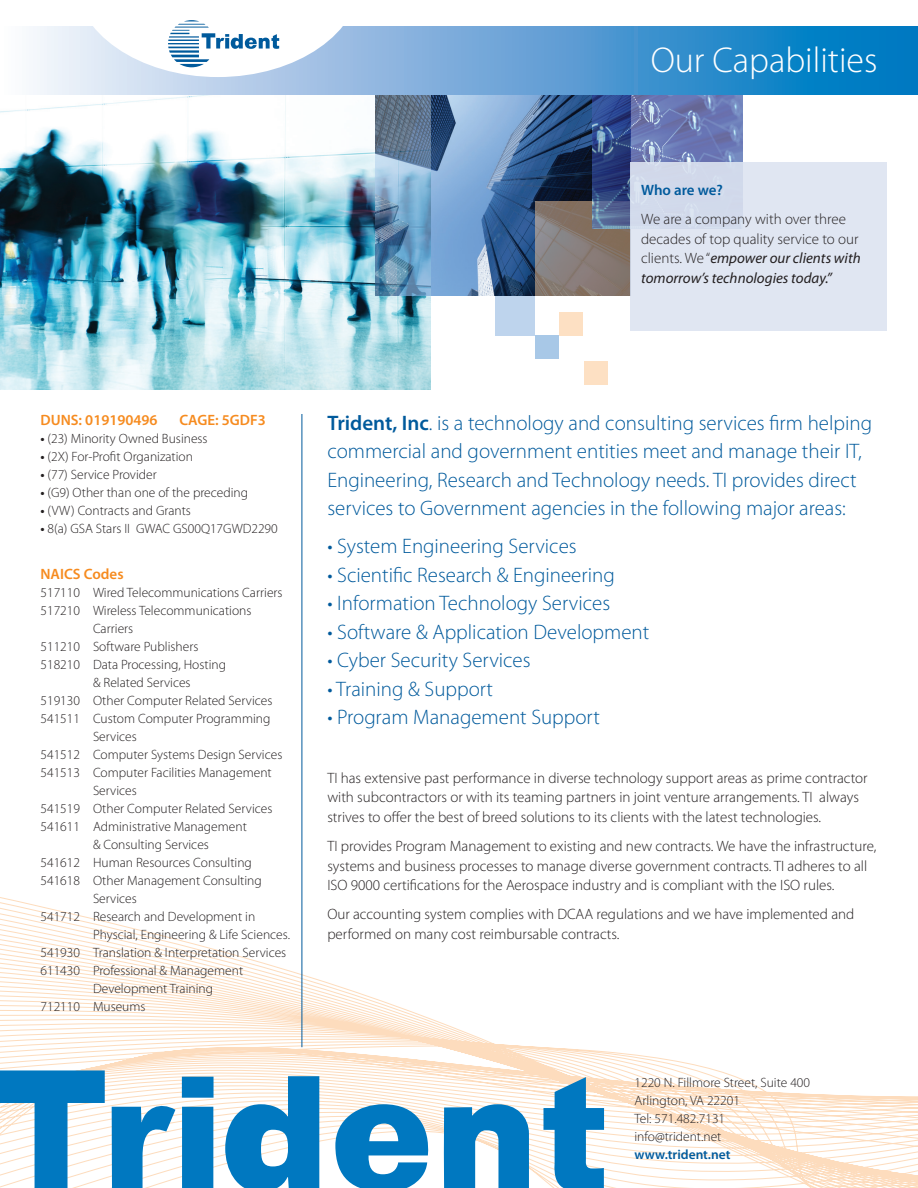
<style>
.page{position:relative;width:918px;height:1188px;background:#fff}
.page>*{position:absolute;margin:0;border:0;box-sizing:border-box;transform-origin:0 0}
.t1{font:300 36px "Myriad Pro";color:#fff}
.Text_Big_Subhead{font:300 21px/28.5px "Myriad Pro";color:#005a9c}
.Text{font:300 15px/19.5px "Myriad Pro";color:#231f20}
.Text_Bold{font:300 15px/19.5px "Myriad Pro";color:#231f20}
.Text_Bold-2{font:600 15px "Myriad Pro";color:#f68b1f}
.Text_Bold-3{font:600 15px "Myriad Pro";letter-spacing:-.005em;color:#005a9c}
.Text_Bold-4{font:300 13.5px/18px "Myriad Pro";color:#231f20}
.t2{font:600 13.5px "Myriad Pro";color:#005a9c}
.s1{font-weight:400;font-style:italic}
.s2{font-weight:600}
</style>
<div class="page">
<svg style="left:0;top:795px;width:918px;height:393px"></svg>
<svg style="left:112px;top:1101px;width:63px;height:87px"></svg>
<svg style="left:182px;top:1077px;width:32px;height:111px;background:#1984c5"></svg>
<svg style="left:335px;top:1104px;width:95px;height:84px"></svg>
<svg style="left:444px;top:1104px;width:85px;height:84px"></svg>
<svg style="left:543px;top:1077px;width:61px;height:111px"></svg>
<svg style="left:225px;top:1076px;width:94px;height:112px"></svg>
<svg style="left:0;top:1052px;width:105px;height:136px"></svg>
<img style="left:430px;top:94px;width:162px;height:202px">
<img style="left:0;top:94px;width:430px;height:296px">
<img style="left:592px;top:94px;width:150px;height:107px">
<div style="left:495px;top:296px;width:40px;height:39px;background:#bed4ed"></div>
<div style="left:535px;top:335px;width:24px;height:24px;background:#a8c8e7"></div>
<div style="left:559px;top:312px;width:23px;height:23px;background:#fde0c3"></div>
<div style="left:584px;top:361px;width:24px;height:23px;background:#fde0c3"></div>
<svg style="left:535px;top:201px;width:95px;height:95px;background:#817876"></svg>
<img style="left:376px;top:94px;width:54px;height:202px">
<hr style="left:302px;top:414px;width:1px;height:633px;background:#005a9c">
<div style="left:0;top:23px;width:918px;height:71px;background:linear-gradient(to right,#fff3fb,#006dbd)"></div>
<div style="left:0;top:0;width:918px;height:26px;background:#fff"></div>
<svg style="left:75px;top:20px;width:286px;height:57px"></svg>
<hr style="left:0;top:23px;width:3px;height:71px;background:#fff">
<div style="left:630px;top:162px;width:257px;height:168px;background:linear-gradient(to right,#d9e0ef,#e2e7f3)"></div>
<p class="t1" style="left:651px;top:38px;width:228px">Our Capabilities</p>
<p class="Text_Bold-3" style="left:641px;top:180px;width:83px">Who are we?</p>
<p class="Text_Bold" style="left:641px;top:209px;width:221px">We are a company with over three decades of top quality service to our clients. We “<span class="s1">empower our clients with tomorrow’s technologies today.”</span></p>
<p class="Text_Bold-2" style="left:40px;top:411px;width:119px">DUNS: 019190496</p>
<p class="Text_Bold-2" style="left:179px;top:411px;width:88px">CAGE: 5GDF3</p>
<p class="Text_Bold-4" style="left:40px;top:430px;width:169px"><span class="s2">•</span> (23) Minority Owned Business</p>
<p class="Text_Bold-4" style="left:40px;top:448px;width:154px"><span class="s2">•</span> (2X) For-Profit Organization</p>
<p class="Text_Bold-4" style="left:40px;top:466px;width:118px"><span class="s2">•</span> (77) Service Provider</p>
<p class="Text_Bold-4" style="left:40px;top:484px;width:209px"><span class="s2">•</span> (G9) Other than one of the preceding</p>
<p class="Text_Bold-4" style="left:40px;top:502px;width:152px"><span class="s2">•</span> (VW) Contracts and Grants</p>
<p class="Text_Bold-4" style="left:40px;top:520px;width:239px"><span class="s2">•</span> 8(a) GSA Stars II GWAC GS00Q17GWD2290</p>
<p class="Text_Bold-2" style="left:40px;top:564px;width:85px">NAICS Codes</p>
<p class="Text_Bold-4" style="left:40px;top:583px;width:244px">517110 Wired Telecommunications Carriers</p>
<p class="Text_Bold-4" style="left:40px;top:601px;width:213px">517210 Wireless Telecommunications</p>
<p class="Text_Bold-4" style="left:93px;top:619px;width:42px">Carriers</p>
<p class="Text_Bold-4" style="left:40px;top:637px;width:159px">511210 Software Publishers</p>
<p class="Text_Bold-4" style="left:93px;top:655px;width:135px;text-indent:-52px">518210 Data Processing, Hosting &amp; Related Services</p>
<p class="Text_Bold-4" style="left:40px;top:691px;width:233px">519130 Other Computer Related Services</p>
<p class="Text_Bold-4" style="left:93px;top:709px;width:179px;text-indent:-52px">541511 Custom Computer Programming<br>Services</p>
<p class="Text_Bold-4" style="left:40px;top:745px;width:243px">541512 Computer Systems Design Services</p>
<p class="Text_Bold-4" style="left:93px;top:763px;width:180px;text-indent:-52px">541513 Computer Facilities Management<br>Services</p>
<p class="Text_Bold-4" style="left:40px;top:799px;width:233px">541519 Other Computer Related Services</p>
<p class="Text_Bold-4" style="left:93px;top:817px;width:155px;text-indent:-52px">541611 Administrative Management &amp; Consulting Services</p>
<p class="Text_Bold-4" style="left:40px;top:853px;width:213px">541612 Human Resources Consulting</p>
<p class="Text_Bold-4" style="left:93px;top:871px;width:170px;text-indent:-52px">541618 Other Management Consulting<br>Services</p>
<p class="Text_Bold-4" style="left:40px;top:907px;width:216px">541712 Research and Development in</p>
<p class="Text_Bold-4" style="left:93px;top:925px;width:199px">Physcial, Engineering &amp; Life Sciences.</p>
<p class="Text_Bold-4" style="left:40px;top:943px;width:247px">541930 Translation &amp; Interpretation Services</p>
<p class="Text_Bold-4" style="left:93px;top:961px;width:152px;text-indent:-52px">611430 Professional &amp; Management<br>Development Training</p>
<p class="Text_Bold-4" style="left:40px;top:997px;width:107px">712110 Museums</p>
<p class="Text_Big_Subhead" style="left:327px;top:408px;width:546px"><span class="s2">Trident, Inc</span>. is a technology and consulting services firm helping commercial and government entities meet and manage their IT, Engineering, Research and Technology needs. TI provides direct services to Government agencies in the following major areas:</p>
<p class="Text_Big_Subhead" style="left:327px;top:532px;width:251px">• System Engineering Services</p>
<p class="Text_Big_Subhead" style="left:327px;top:561px;width:289px">• Scientific Research &amp; Engineering</p>
<p class="Text_Big_Subhead" style="left:327px;top:589px;width:284px">• Information Technology Services</p>
<p class="Text_Big_Subhead" style="left:327px;top:618px;width:323px">• Software &amp; Application Development</p>
<p class="Text_Big_Subhead" style="left:327px;top:646px;width:205px">• Cyber Security Services</p>
<p class="Text_Big_Subhead" style="left:327px;top:675px;width:167px">• Training &amp; Support</p>
<p class="Text_Big_Subhead" style="left:327px;top:703px;width:274px">• Program Management Support</p>
<p class="Text" style="left:327px;top:768px;width:542px">TI has extensive past performance in diverse technology support areas as prime contractor with subcontractors or with its teaming partners in joint venture arrangements. TI always strives to offer the best of breed solutions to its clients with the latest technologies.</p>
<p class="Text" style="left:327px;top:836px;width:551px">TI provides Program Management to existing and new contracts. We have the infrastructure, systems and business processes to manage diverse government contracts. TI adheres to all<br>ISO 9000 certifications for the Aerospace industry and is compliant with the ISO rules.</p>
<p class="Text" style="left:327px;top:904px;width:528px">Our accounting system complies with DCAA regulations and we have implemented and performed on many cost reimbursable contracts.</p>
<p class="Text_Bold-4" style="left:634px;top:1074px;width:177px">1220 N. Fillmore Street, Suite 400</p>
<p class="Text_Bold-4" style="left:634px;top:1092px;width:107px">Arlington, VA 22201</p>
<p class="Text_Bold-4" style="left:634px;top:1110px;width:92px">Tel: 571.482.7131</p>
<p class="Text_Bold-4" style="left:634px;top:1128px;width:88px">info@trident.net</p>
<p class="t2" style="left:634px;top:1146px;width:98px">www.trident.net</p>
</div>
